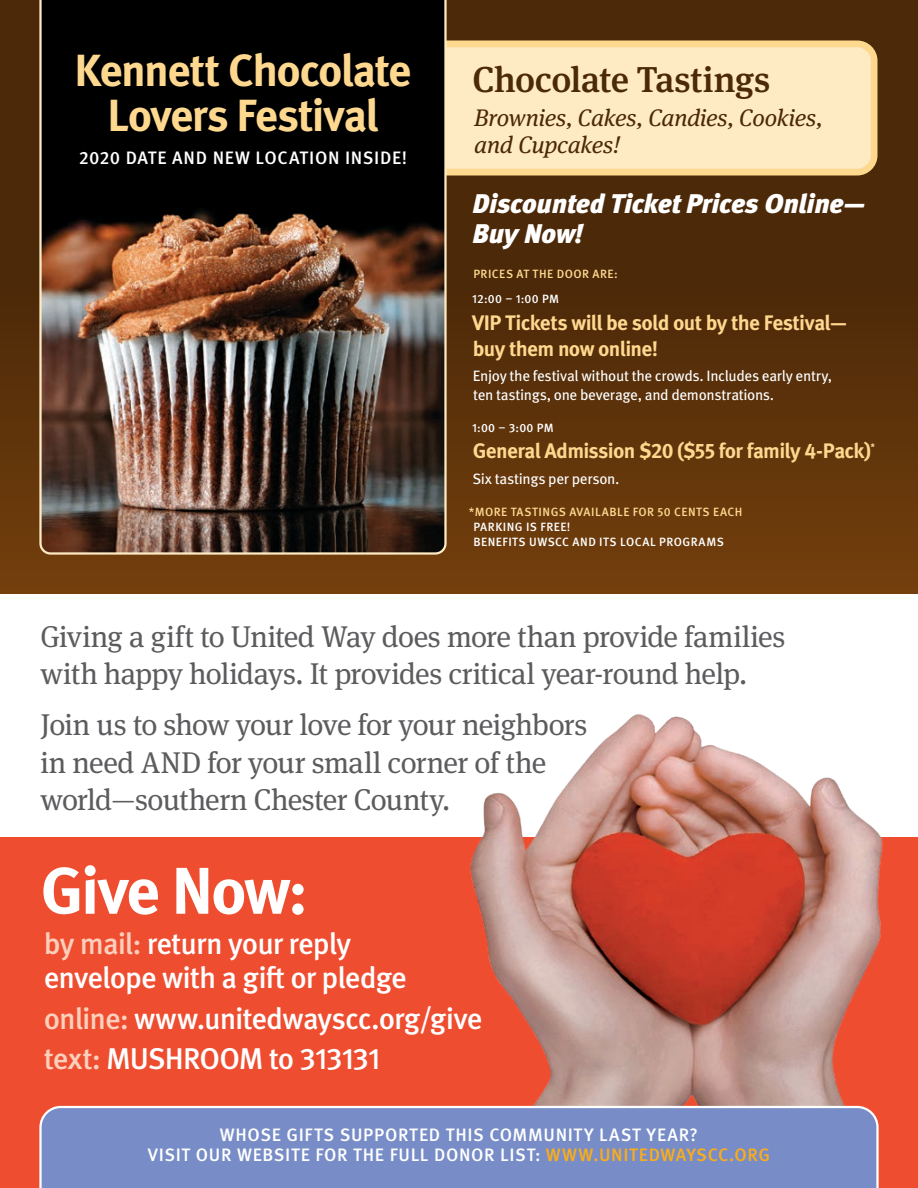
<style>
.page{position:relative;width:918px;height:1188px;background:#fff}
.page>*{position:absolute;margin:0;border:0;box-sizing:border-box;transform-origin:0 0}
.red_bold_headline{font:700 66px "Meta Pro";color:#fff}
.t1{font:700 45px/45px "Meta Pro";letter-spacing:-.04em;color:#fed88f;text-align:center}
.t2{font:500 36px "Meta Serif Pro";letter-spacing:-.015em;color:#4c2908}
.large_article_copy{font:30px/37.5px "Meta Serif Pro";letter-spacing:-.025em;color:#5c5c5f}
.large_article_copy-2{font:500 30px/33.8px "Meta Pro";letter-spacing:-.035em;color:#fff}
.t3{font:italic 900 27px/30.3px "Meta Pro";letter-spacing:-.01em;color:#fff}
.t4{font:italic 24px/27px "Meta Serif Pro";letter-spacing:-.01em;color:#4c2908}
._2018_-_choco_headli{font:700 21px/26.2px "Meta Pro";letter-spacing:-.035em;color:#fed88f}
.large_article_copy-3{font:500 18px/20.2px "Meta Pro";letter-spacing:.035em;color:#fff;text-align:center}
._2018_-_choco_white{font:15px/18.8px "Meta Pro";letter-spacing:-.025em;color:#fff}
._2018_-_time{font:500 12px/15px "Meta Pro";letter-spacing:.04em;color:#fff}
._2018_-_time-2{font:500 12px "Meta Pro";letter-spacing:.04em;color:#fed88f}
.s1{color:#fcd0bc}
.s2{color:#faad19}
</style>
<div class="page">
<div style="left:0;top:0;width:918px;height:594px;background:linear-gradient(to bottom,#422307,#6b3a0c)"></div>
<hr style="left:917px;top:0;width:1px;height:1188px;background:#fff">
<div style="left:0;top:837px;width:918px;height:351px;background:#ef4d30"></div>
<div style="left:71px;top:44px;width:803px;height:128px;background:#feebc4;border-radius:17px"></div>
<div style="left:68px;top:40px;width:810px;height:136px;border:7px solid #fed88f;border-radius:17px"></div>
<svg style="left:917px;top:135px;width:1px;height:27px"></svg>
<hr style="left:917px;top:27px;width:1px;height:108px;background:#faad19">
<svg style="left:917px;top:0;width:1px;height:27px"></svg>
<img style="left:39px;top:0;width:408px;height:555px">
<img style="left:432px;top:714px;width:451px;height:392px">
<div style="left:39px;top:1106px;width:840px;height:82px;background:#788dc7"></div>
<p class="t1" style="left:75px;top:45px;width:338px">Kennett Chocolate<br>Lovers Festival</p>
<p class="large_article_copy-3" style="left:79px;top:146px;width:330px">2020 DATE AND NEW LOCATION INSIDE!</p>
<p class="t2" style="left:472px;top:52px;width:299px">Chocolate Tastings</p>
<p class="t4" style="left:474px;top:102px;width:350px">Brownies, Cakes, Candies, Cookies, and Cupcakes!</p>
<p class="t3" style="left:472px;top:187px;width:394px">Discounted Ticket Prices Online—<br>Buy Now!</p>
<p class="_2018_-_time-2" style="left:473px;top:265px;width:146px">PRICES AT THE DOOR ARE:</p>
<p class="_2018_-_time" style="left:472px;top:291px;width:88px">12:00 – 1:00 PM</p>
<p class="_2018_-_choco_headli" style="left:472px;top:308px;width:376px">VIP Tickets will be sold out by the Festival— buy them now online!</p>
<p class="_2018_-_choco_white" style="left:473px;top:366px;width:361px">Enjoy the festival without the crowds. Includes early entry, ten tastings, one beverage, and demonstrations.</p>
<p class="_2018_-_time" style="left:472px;top:420px;width:83px">1:00 – 3:00 PM</p>
<p class="_2018_-_choco_headli" style="left:473px;top:437px;width:404px">General Admission $20 ($55 for family 4-Pack)<sup>*</sup></p>
<p class="_2018_-_choco_white" style="left:472px;top:468px;width:149px">Six tastings per person.</p>
<p class="_2018_-_time-2" style="left:469px;top:502px;width:275px">*MORE TASTINGS AVAILABLE FOR 50 CENTS EACH</p>
<p class="_2018_-_time" style="left:473px;top:518px;width:252px">PARKING IS FREE!<br>BENEFITS UWSCC AND ITS LOCAL PROGRAMS</p>
<p class="large_article_copy" style="left:40px;top:616px;width:746px">Giving a gift to United Way does more than provide families with happy holidays. It provides critical year-round help.</p>
<p class="large_article_copy" style="left:40px;top:704px;width:548px">Join us to show your love for your neighbors in need AND for your small corner of the world—southern Chester County.</p>
<p class="red_bold_headline" style="left:40px;top:839px;width:269px">Give Now:</p>
<p class="large_article_copy-2" style="left:44px;top:925px;width:365px"><span class="s1">by mail:</span> return your reply envelope with a gift or pledge</p>
<p class="large_article_copy-2" style="left:44px;top:999px;width:440px"><span class="s1">online:</span> www.unitedwayscc.org/give</p>
<p class="large_article_copy-2" style="left:44px;top:1040px;width:338px"><span class="s1">text:</span> MUSHROOM to 313131</p>
<p class="large_article_copy-3" style="left:148px;top:1123px;width:624px">WHOSE GIFTS SUPPORTED THIS COMMUNITY LAST YEAR?<br>VISIT OUR WEBSITE FOR THE FULL DONOR LIST: <span class="s2">WWW.UNITEDWAYSCC.ORG</span></p>
</div>
